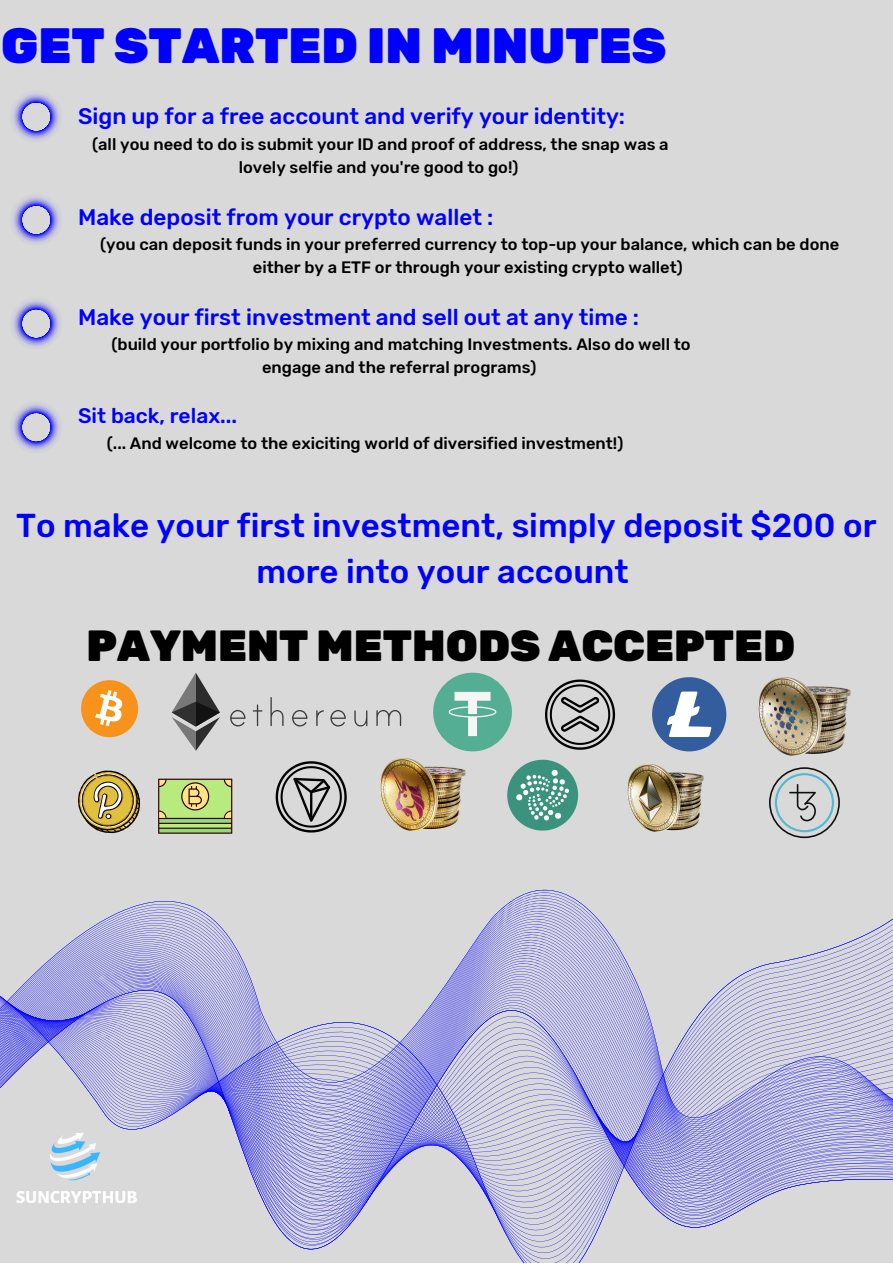
<style>
.page{position:relative;width:893px;height:1264px;background:#fff}
.page>*{position:absolute;margin:0;border:0;box-sizing:border-box;transform-origin:0 0}
.t1{font:900 49.5px "Rubik";color:#00f}
.t2{font:900 43.5px "Rubik";color:#000}
.t3{font:500 33px/46px "Rubik";color:#00f;text-align:center}
.t4{font:500 22.5px "Rubik";color:#00f}
.t5{font:500 21px "Rubik";color:#00f}
.t6{font:500 16.5px/22.5px "Rubik";color:#000;text-align:center}
</style>
<div class="page">
<div style="left:0;top:0;width:892px;height:1262px;background:#d9d9d9"></div>
<svg style="left:13px;top:404px;width:47px;height:47px"></svg>
<svg style="left:13px;top:300px;width:47px;height:47px"></svg>
<svg style="left:13px;top:197px;width:47px;height:46px"></svg>
<svg style="left:13px;top:93px;width:47px;height:47px"></svg>
<svg style="left:81px;top:680px;width:58px;height:58px"></svg>
<svg style="left:230px;top:697px;width:171px;height:29px"></svg>
<svg style="left:172px;top:673px;width:48px;height:78px"></svg>
<svg style="left:433px;top:672px;width:79px;height:79px"></svg>
<svg style="left:545px;top:679px;width:71px;height:71px"></svg>
<svg style="left:652px;top:677px;width:74px;height:74px"></svg>
<img style="left:758px;top:677px;width:92px;height:79px">
<svg style="left:78px;top:770px;width:62px;height:63px"></svg>
<svg style="left:158px;top:778px;width:74px;height:55px;background:#a5bd6a"></svg>
<svg style="left:275px;top:761px;width:72px;height:72px"></svg>
<img style="left:380px;top:758px;width:86px;height:72px">
<svg style="left:507px;top:759px;width:71px;height:71px"></svg>
<img style="left:627px;top:765px;width:76px;height:66px">
<svg style="left:769px;top:767px;width:70px;height:71px"></svg>
<svg style="left:0;top:889px;width:892px;height:373px"></svg>
<img style="left:0;top:1102px;width:148px;height:148px">
<p class="t1" style="left:1px;top:16px;width:666px">GET STARTED IN MINUTES</p>
<p class="t4" style="left:78px;top:103px;width:548px">Sign up for a free account and verify your identity:</p>
<p class="t6" style="left:92px;top:133px;width:578px">(all you need to do is submit your ID and proof of address, the snap was a lovely selfie and you're good to go!)</p>
<p class="t4" style="left:78px;top:204px;width:417px">Make deposit from your crypto wallet :</p>
<p class="t6" style="left:100px;top:233px;width:740px">(you can deposit funds in your preferred currency to top-up your balance, which can be done either by a ETF or through your existing crypto wallet)</p>
<p class="t4" style="left:78px;top:304px;width:562px">Make your first investment and sell out at any time :</p>
<p class="t6" style="left:112px;top:333px;width:580px">(build your portfolio by mixing and matching Investments. Also do well to engage and the referral programs)</p>
<p class="t5" style="left:78px;top:403px;width:160px">Sit back, relax...</p>
<p class="t6" style="left:107px;top:432px;width:518px">(... And welcome to the exiciting world of diversified investment!)</p>
<p class="t3" style="left:16px;top:503px;width:861px">To make your first investment, simply deposit $200 or more into your account</p>
<p class="t2" style="left:86px;top:620px;width:710px">PAYMENT METHODS ACCEPTED</p>
</div>
